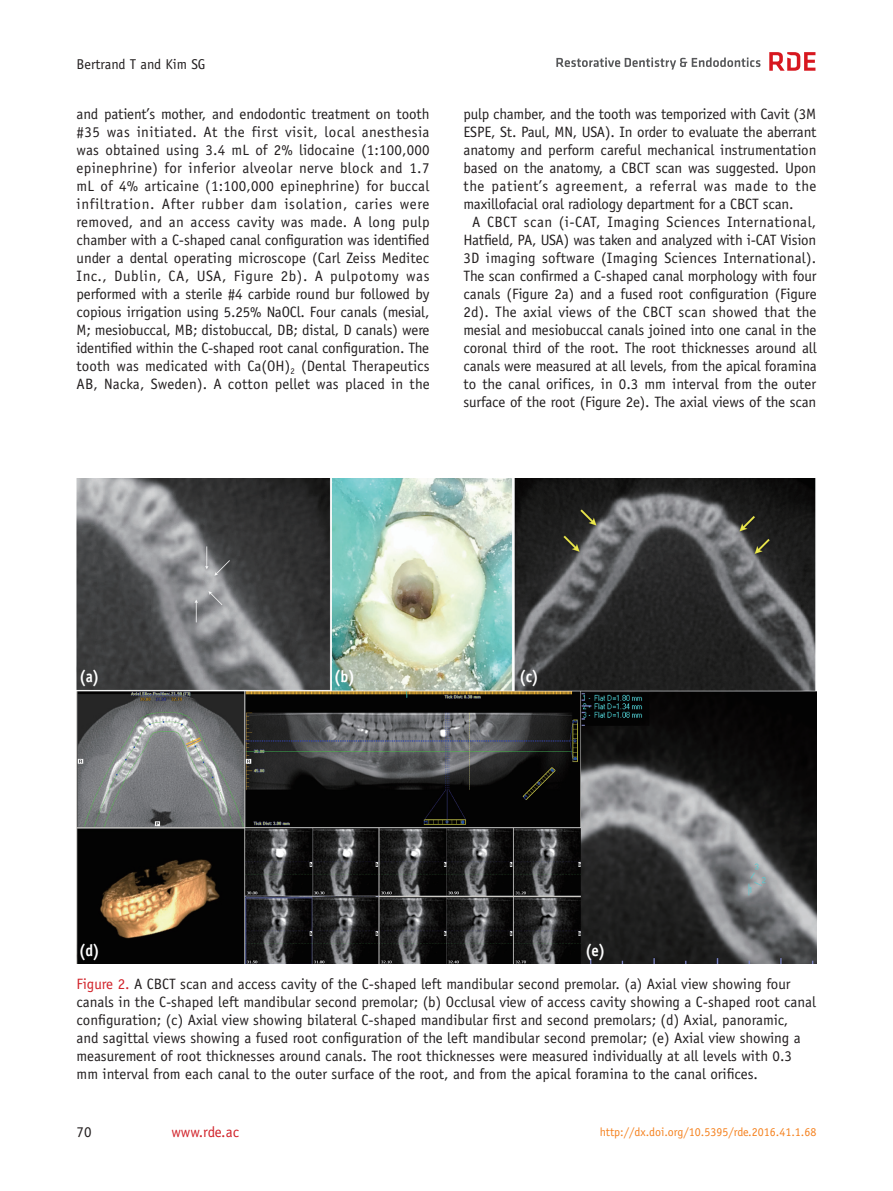
<style>
.page{position:relative;width:893px;height:1191px;background:#fff}
.page>*{position:absolute;margin:0;border:0;box-sizing:border-box;transform-origin:0 0}
.t1{font:700 16.5px "Officina Sans Std";color:#fff;scale:.9 1}
.t2{font:15px/18px "Officina Sans Std";color:#231f20;text-align:justify}
.t3{font:15px "Officina Sans Std";letter-spacing:.03em;color:#231f20}
.t4{font:15px "Officina Sans Std";letter-spacing:.04em;color:#231f20}
.t5{font:15px "Officina Sans Std";color:#d1232a}
.t6{font:14.25px "Officina Sans Std";color:#231f20}
.t7{font:12px "Officina Sans Std";color:#f58220}
.s1{color:#d1232a}
</style>
<div class="page">
<svg style="left:556px;top:57px;width:204px;height:13px"></svg>
<svg style="left:769px;top:52px;width:46px;height:19px"></svg>
<img style="left:77px;top:478px;width:739px;height:485px">
<p class="t6" style="left:77px;top:55px;width:131px">Bertrand T and Kim SG</p>
<p class="t2" style="left:77px;top:105px;width:355px">and patient’s mother, and endodontic treatment on tooth #35 was initiated. At the first visit, local anesthesia was obtained using 3.4 mL of 2% lidocaine (1:100,000 epinephrine) for inferior alveolar nerve block and 1.7 mL of 4% articaine (1:100,000 epinephrine) for buccal infiltration. After rubber dam isolation, caries were removed, and an access cavity was made. A long pulp chamber with a C-shaped canal configuration was identified under a dental operating microscope (Carl Zeiss Meditec Inc., Dublin, CA, USA, Figure 2b). A pulpotomy was performed with a sterile #4 carbide round bur followed by copious irrigation using 5.25% NaOCl. Four canals (mesial, M; mesiobuccal, MB; distobuccal, DB; distal, D canals) were identified within the C-shaped root canal configuration. The tooth was medicated with Ca(OH)<sub>2</sub> (Dental Therapeutics AB, Nacka, Sweden). A cotton pellet was placed in the</p>
<p class="t2" style="left:463px;top:105px;width:354px">pulp chamber, and the tooth was temporized with Cavit (3M</p>
<p class="t2" style="left:463px;top:123px;width:354px">ESPE, St. Paul, MN, USA). In order to evaluate the aberrant</p>
<p class="t2" style="left:463px;top:141px;width:355px">anatomy and perform careful mechanical instrumentation</p>
<p class="t2" style="left:463px;top:159px;width:354px">based on the anatomy, a CBCT scan was suggested. Upon</p>
<p class="t4" style="left:463px;top:177px;width:354px">the patient’s agreement, a referral was made to the</p>
<p class="t2" style="left:463px;top:195px;width:332px">maxillofacial oral radiology department for a CBCT scan.</p>
<p class="t3" style="left:472px;top:213px;width:346px">A CBCT scan (i-CAT, Imaging Sciences International,</p>
<p class="t2" style="left:463px;top:231px;width:354px">Hatfield, PA, USA) was taken and analyzed with i-CAT Vision</p>
<p class="t2" style="left:463px;top:249px;width:354px">3D imaging software (Imaging Sciences International).</p>
<p class="t2" style="left:463px;top:267px;width:354px">The scan confirmed a C-shaped canal morphology with four</p>
<p class="t2" style="left:463px;top:285px;width:355px">canals (Figure 2a) and a fused root configuration (Figure</p>
<p class="t2" style="left:463px;top:303px;width:355px">2d). The axial views of the CBCT scan showed that the</p>
<p class="t2" style="left:463px;top:321px;width:354px">mesial and mesiobuccal canals joined into one canal in the</p>
<p class="t2" style="left:463px;top:339px;width:355px">coronal third of the root. The root thicknesses around all</p>
<p class="t2" style="left:463px;top:357px;width:355px">canals were measured at all levels, from the apical foramina</p>
<p class="t2" style="left:463px;top:375px;width:354px">to the canal orifices, in 0.3 mm interval from the outer</p>
<p class="t2" style="left:463px;top:393px;width:354px">surface of the root (Figure 2e). The axial views of the scan</p>
<p class="t1" style="left:79px;top:666px;width:24px">(a)</p>
<p class="t1" style="left:334px;top:666px;width:25px">(b)</p>
<p class="t1" style="left:519px;top:666px;width:23px">(c)</p>
<p class="t1" style="left:79px;top:940px;width:25px">(d)</p>
<p class="t1" style="left:585px;top:940px;width:24px">(e)</p>
<p class="t2" style="left:77px;top:975px;width:741px;text-align:left"><span class="s1">Figure 2.</span> A CBCT scan and access cavity of the C-shaped left mandibular second premolar. (a) Axial view showing four canals in the C-shaped left mandibular second premolar; (b) Occlusal view of access cavity showing a C-shaped root canal configuration; (c) Axial view showing bilateral C-shaped mandibular first and second premolars; (d) Axial, panoramic,<br>and sagittal views showing a fused root configuration of the left mandibular second premolar; (e) Axial view showing a measurement of root thicknesses around canals. The root thicknesses were measured individually at all levels with 0.3 mm interval from each canal to the outer surface of the root, and from the apical foramina to the canal orifices.</p>
<p class="t2" style="left:77px;top:1122px;width:16px">70</p>
<p class="t5" style="left:172px;top:1122px;width:69px">www.rde.ac</p>
<p class="t7" style="left:600px;top:1124px;width:218px">http://dx.doi.org/10.5395/rde.2016.41.1.68</p>
</div>
